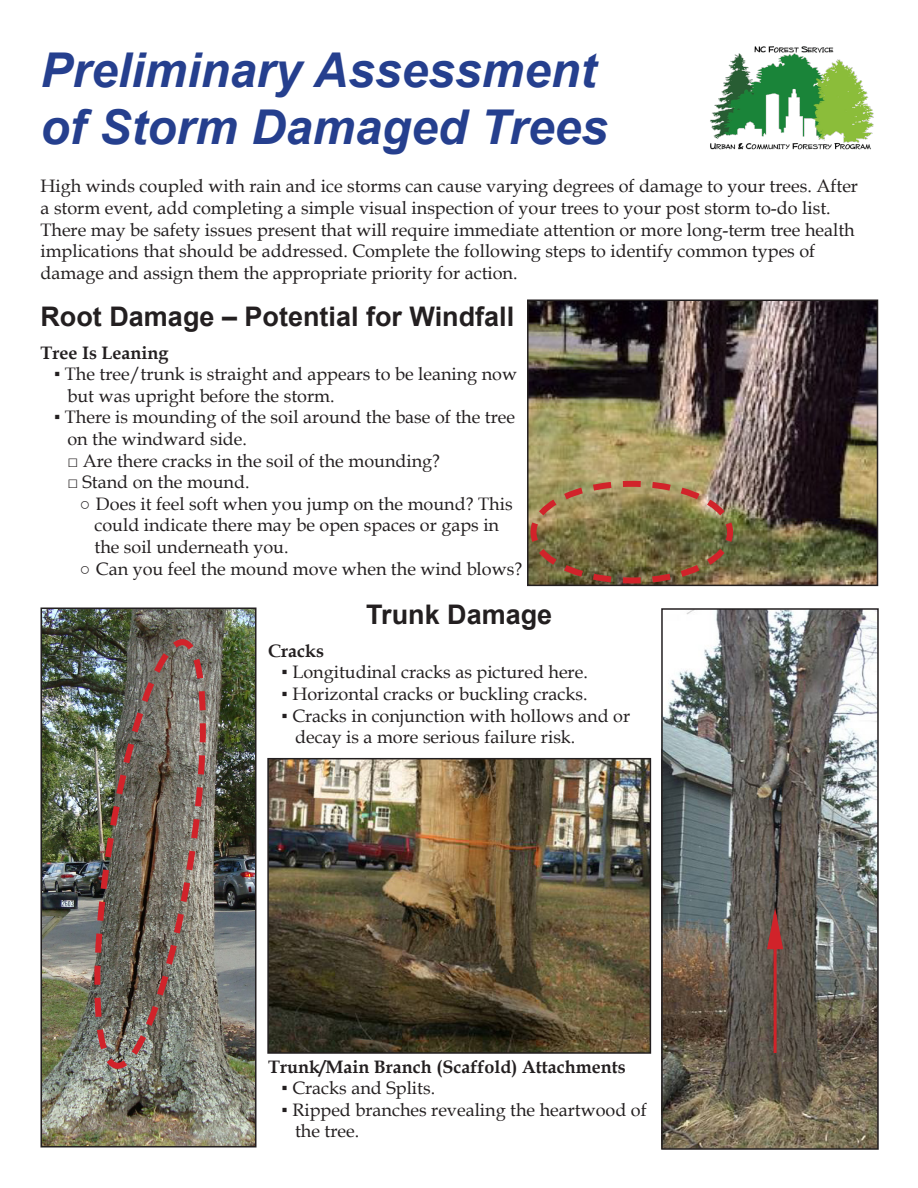
<style>
.page{position:relative;width:918px;height:1188px;background:#fff}
.page>*{position:absolute;margin:0;border:0;box-sizing:border-box;transform-origin:0 0}
.t1{font:italic 700 48px "Arial";color:#253f8e}
.t2{font:700 27px "Arial";color:#231f20}
.t3{font:18px/21.6px "Book Antiqua";color:#231f20}
.t4{font:700 18px "Book Antiqua";color:#231f20}
.s1{font-family:"Arial Narrow"}
</style>
<div class="page">
<img style="left:43px;top:611px;width:210px;height:534px">
<div style="left:40px;top:608px;width:216px;height:540px;border:2px solid #231f20"></div>
<img style="left:664px;top:611px;width:212px;height:536px">
<div style="left:661px;top:608px;width:218px;height:542px;border:2px solid #231f20"></div>
<img style="left:270px;top:761px;width:378px;height:290px">
<div style="left:267px;top:758px;width:384px;height:296px;border:2px solid #231f20"></div>
<img style="left:530px;top:302px;width:345px;height:281px">
<div style="left:527px;top:299px;width:351px;height:287px;border:2px solid #231f20"></div>
<img style="left:710px;top:46px;width:164px;height:104px">
<img style="left:528px;top:478px;width:208px;height:108px">
<img style="left:94px;top:635px;width:112px;height:438px">
<hr style="left:774px;top:915px;width:3px;height:138px;background:#d1232a">
<svg style="left:767px;top:908px;width:16px;height:41px"></svg>
<p class="t1" style="left:40px;top:38px;width:557px">Preliminary Assessment</p>
<p class="t1" style="left:40px;top:95px;width:569px">of Storm Damaged Trees</p>
<p class="t3" style="left:40px;top:175px;width:819px">High winds coupled with rain and ice storms can cause varying degrees of damage to your trees. After a storm event, add completing a simple visual inspection of your trees to your post storm to-do list.<br>There may be safety issues present that will require immediate attention or more long-term tree health implications that should be addressed. Complete the following steps to identify common types of damage and assign them the appropriate priority for action.</p>
<p class="t2" style="left:40px;top:299px;width:475px">Root Damage – Potential for Windfall</p>
<p class="t4" style="left:40px;top:340px;width:129px">Tree Is Leaning</p>
<p class="t3" style="left:68px;top:363px;width:451px;text-indent:-14px">▪ The tree/trunk is straight and appears to be leaning now but was upright before the storm.</p>
<p class="t3" style="left:68px;top:406px;width:449px;text-indent:-14px">▪ There is mounding of the soil around the base of the tree on the windward side.</p>
<p class="t3" style="left:68px;top:449px;width:374px">□ Are there cracks in the soil of the mounding?</p>
<p class="t3" style="left:68px;top:471px;width:184px">□ Stand on the mound.</p>
<p class="t3" style="left:95px;top:493px;width:420px;text-indent:-14px"><span class="s1">○</span> Does it feel soft when you jump on the mound? This could indicate there may be open spaces or gaps in the soil underneath you.</p>
<p class="t3" style="left:81px;top:557px;width:443px"><span class="s1">○</span> Can you feel the mound move when the wind blows?</p>
<p class="t2" style="left:366px;top:597px;width:188px">Trunk Damage</p>
<p class="t4" style="left:268px;top:638px;width:57px">Cracks</p>
<p class="t3" style="left:282px;top:661px;width:308px">▪ Longitudinal cracks as pictured here.</p>
<p class="t3" style="left:282px;top:683px;width:308px">▪ Horizontal cracks or buckling cracks.</p>
<p class="t3" style="left:295px;top:704px;width:337px;text-indent:-14px">▪ Cracks in conjunction with hollows and or decay is a more serious failure risk.</p>
<p class="t4" style="left:268px;top:1054px;width:359px">Trunk/Main Branch (Scaffold) Attachments</p>
<p class="t3" style="left:282px;top:1077px;width:155px">▪ Cracks and Splits.</p>
<p class="t3" style="left:295px;top:1098px;width:353px;text-indent:-14px">▪ Ripped branches revealing the heartwood of the tree.</p>
</div>
